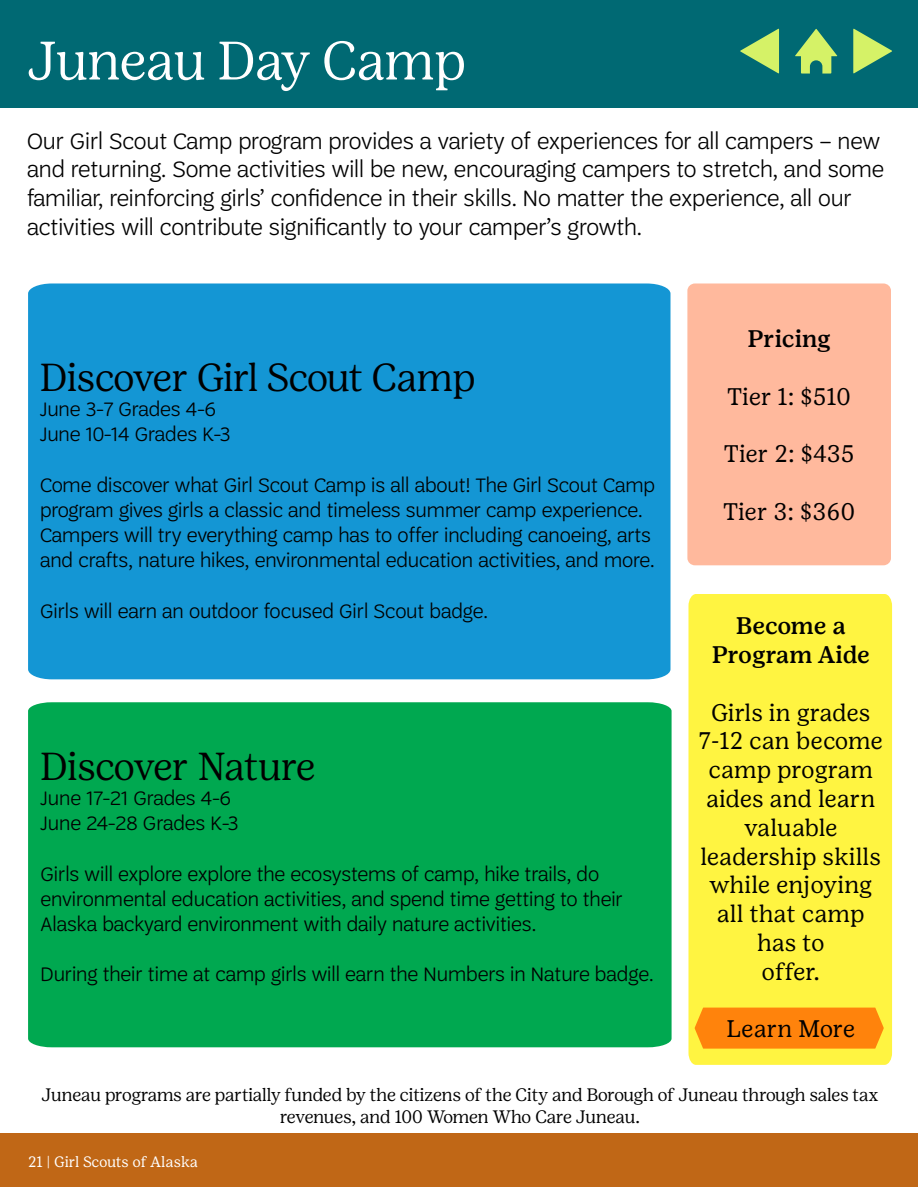
<style>
.page{position:relative;width:918px;height:1188px;background:#fff}
.page>*{position:absolute;margin:0;border:0;box-sizing:border-box;transform-origin:0 0}
.t1{font:300 54px "Girl Scout Display";color:#fff}
.t2{font:300 39px "Girl Scout Display";letter-spacing:-.005em;color:#000}
.t3{font:300 24px/28.8px "Trefoil Sans";color:#000}
.t4{font:24px/28.8px "Girl Scout Text";color:#000;text-align:center}
.t5{font:500 24px/28.8px "Girl Scout Text";color:#000;text-align:center}
.t6{font:300 21px/25.2px "Trefoil Sans";color:#000}
.t7{font:300 18px/21.6px "Girl Scout Display";color:#000;text-align:center}
.t8{font:15px "Girl Scout Text";letter-spacing:-.02em;color:#fff}
</style>
<div class="page">
<div style="left:0;top:0;width:918px;height:108px;background:#006973"></div>
<svg style="left:853px;top:29px;width:39px;height:45px"></svg>
<svg style="left:795px;top:29px;width:42px;height:45px"></svg>
<svg style="left:740px;top:29px;width:39px;height:45px"></svg>
<div style="left:0;top:1133px;width:918px;height:54px;background:#c06716"></div>
<div style="left:28px;top:283px;width:643px;height:396px;background:#1496d4"></div>
<div style="left:28px;top:702px;width:644px;height:345px;background:#00a850"></div>
<div style="left:687px;top:283px;width:204px;height:282px;background:#ffb99d;border-radius:7px"></div>
<div style="left:688px;top:594px;width:204px;height:471px;background:#fff441"></div>
<svg style="left:695px;top:1008px;width:189px;height:41px;background:#ff880e"></svg>
<h1 class="t1" style="left:27px;top:28px;width:440px">Juneau Day Camp</h1>
<p class="t3" style="left:27px;top:126px;width:859px">Our Girl Scout Camp program provides a variety of experiences for all campers – new and returning. Some activities will be new, encouraging campers to stretch, and some familiar, reinforcing girls’ confidence in their skills. No matter the experience, all our activities will contribute significantly to your camper’s growth.</p>
<h2 class="t2" style="left:40px;top:354px;width:437px">Discover Girl Scout Camp</h2>
<p class="t6" style="left:40px;top:397px;width:192px">June 3-7 Grades 4-6<br>June 10-14 Grades K-3</p>
<p class="t6" style="left:40px;top:472px;width:617px">Come discover what Girl Scout Camp is all about! The Girl Scout Camp program gives girls a classic and timeless summer camp experience.<br>Campers will try everything camp has to offer including canoeing, arts and crafts, nature hikes, environmental education activities, and more.</p>
<p class="t6" style="left:40px;top:598px;width:450px">Girls will earn an outdoor focused Girl Scout badge.</p>
<h2 class="t2" style="left:41px;top:742px;width:276px">Discover Nature</h2>
<p class="t6" style="left:41px;top:785px;width:199px">June 17-21 Grades 4-6<br>June 24-28 Grades K-3</p>
<p class="t6" style="left:41px;top:861px;width:584px">Girls will explore explore the ecosystems of camp, hike trails, do environmental education activities, and spend time getting to their<br>Alaska backyard environment with daily nature activities.</p>
<p class="t6" style="left:41px;top:962px;width:614px">During their time at camp girls will earn the Numbers in Nature badge.</p>
<p class="t5" style="left:747px;top:324px;width:85px">Pricing</p>
<p class="t4" style="left:727px;top:381px;width:126px">Tier 1: $510</p>
<p class="t4" style="left:724px;top:439px;width:132px">Tier 2: $435</p>
<p class="t4" style="left:723px;top:497px;width:134px">Tier 3: $360</p>
<p class="t5" style="left:712px;top:611px;width:160px">Become a<br>Program Aide</p>
<p class="t4" style="left:699px;top:697px;width:186px">Girls in grades<br>7-12 can become camp program aides and learn valuable leadership skills while enjoying all that camp has to<br>offer.</p>
<p class="t4" style="left:726px;top:1014px;width:130px">Learn More</p>
<p class="t7" style="left:42px;top:1084px;width:838px">Juneau programs are partially funded by the citizens of the City and Borough of Juneau through sales tax revenues, and 100 Women Who Care Juneau.</p>
<p class="t8" style="left:28px;top:1153px;width:171px">21 | Girl Scouts of Alaska</p>
</div>
